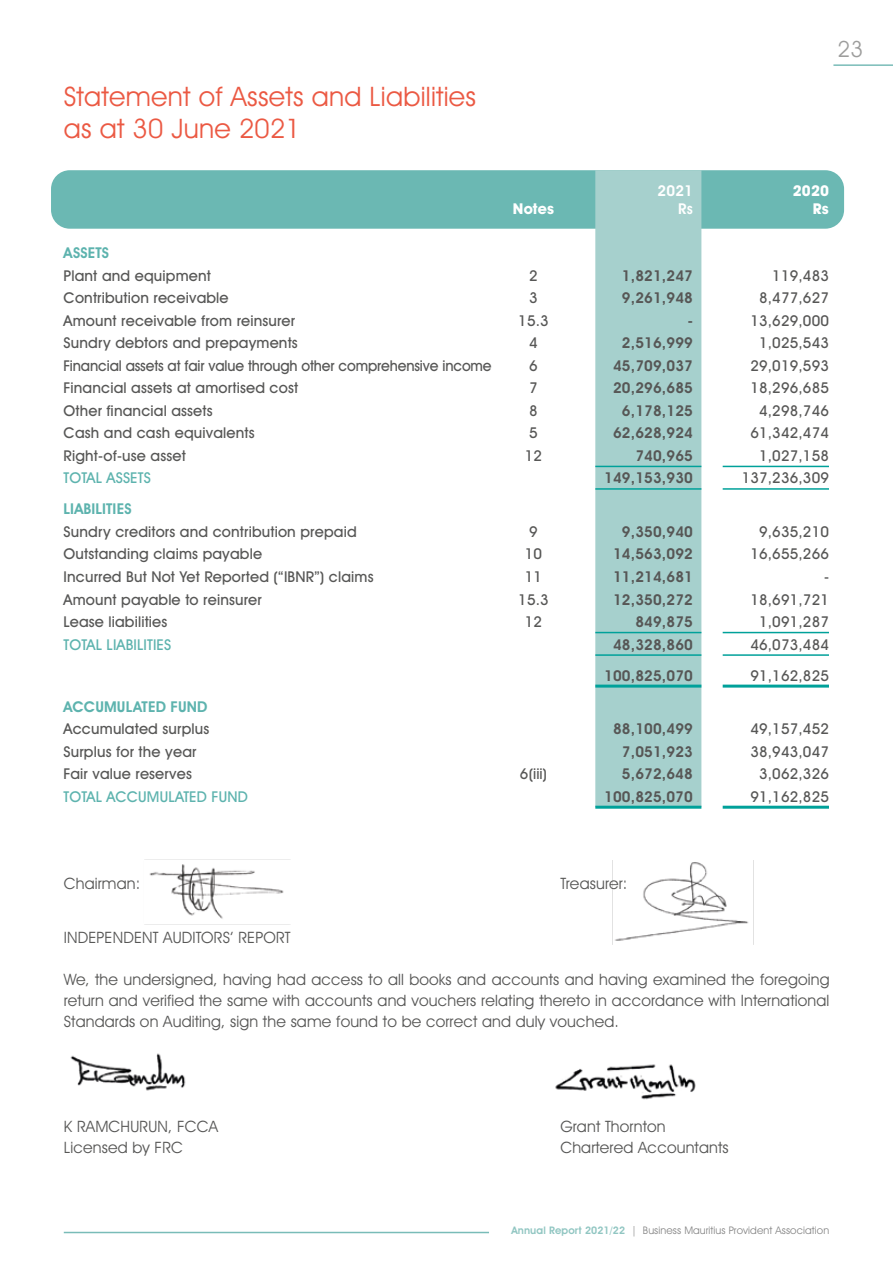
<style>
.page{position:relative;width:893px;height:1263px;background:#fff}
.page>*{position:absolute;margin:0;border:0;box-sizing:border-box;transform-origin:0 0}
.t1{font:27px/32.4px "Avant Garde IT Cby BT";letter-spacing:.01em;color:#eb5943}
.t2{font:22.5px "Avant Garde IT Cby BT";color:#9d9d9c}
.t3{font:15.75px/21px "Avant Garde IT Cby BT";letter-spacing:.01em;color:#575756;text-align:justify}
.t4{font:500 15px "Avant Garde IT Cby BT";letter-spacing:.01em;color:#575756}
.t5{font:600 15px "Avant Garde IT Cby BT";letter-spacing:.01em;color:#575756}
.t6{font:500 15px "Avant Garde IT Cby BT";letter-spacing:-.01em;color:#575756;scale:.96 1}
.t7{font:500 15px "Avant Garde IT Cby BT";letter-spacing:.01em;color:#5db3ae}
.t8{font:600 15px "Avant Garde IT Cby BT";letter-spacing:.01em;color:#5db3ae}
.t9{font:700 15px/18px "Avant Garde IT Cby BT";letter-spacing:.01em;color:#fff;text-align:right}
.t10{font:600 15px/18px "Avant Garde IT Cby BT";letter-spacing:.01em;color:#fff;text-align:right}
.t11{font:10.5px "Avant Garde IT Cby BT";letter-spacing:.01em;color:#878787}
.s1{font-weight:600;color:#91c6c2}
</style>
<div class="page">
<img style="left:612px;top:860px;width:142px;height:84px">
<img style="left:144px;top:859px;width:147px;height:66px">
<img style="left:555px;top:1064px;width:141px;height:36px">
<img style="left:70px;top:1053px;width:116px;height:38px">
<div style="left:51px;top:170px;width:793px;height:59px;background:#6bb8b3;border-radius:19px"></div>
<div style="left:595px;top:170px;width:106px;height:636px;background:#a6d0cd"></div>
<hr style="left:595px;top:466px;width:106px;height:1px;background:#00a19a">
<hr style="left:723px;top:466px;width:106px;height:1px;background:#00a19a">
<hr style="left:595px;top:488px;width:106px;height:2px;background:#00a19a">
<hr style="left:723px;top:488px;width:106px;height:2px;background:#00a19a">
<hr style="left:595px;top:632px;width:106px;height:1px;background:#00a19a">
<hr style="left:723px;top:632px;width:106px;height:1px;background:#00a19a">
<hr style="left:595px;top:654px;width:106px;height:2px;background:#00a19a">
<hr style="left:723px;top:654px;width:106px;height:2px;background:#00a19a">
<hr style="left:595px;top:806px;width:106px;height:3px;background:#00a19a">
<hr style="left:723px;top:806px;width:106px;height:3px;background:#00a19a">
<hr style="left:595px;top:685px;width:106px;height:3px;background:#00a19a">
<hr style="left:723px;top:685px;width:106px;height:3px;background:#00a19a">
<hr style="left:64px;top:1232px;width:425px;height:1px;background:#79bcb8">
<hr style="left:833px;top:64px;width:60px;height:2px;background:#79bcb8">
<h1 class="t1" style="left:64px;top:80px;width:414px">Statement of Assets and Liabilities as at 30 June 2021</h1>
<h2 class="t2" style="left:838px;top:35px;width:27px">23</h2>
<p class="t9" style="left:513px;top:199px;width:43px">Notes</p>
<p class="t10" style="left:658px;top:181px;width:37px">2021<br>Rs</p>
<p class="t9" style="left:793px;top:181px;width:38px">2020<br>Rs</p>
<p class="t8" style="left:64px;top:244px;width:47px">ASSETS</p>
<p class="t4" style="left:64px;top:266px;width:149px">Plant and equipment</p>
<p class="t4" style="left:529px;top:266px;width:10px">2</p>
<p class="t5" style="left:622px;top:266px;width:72px">1,821,247</p>
<p class="t4" style="left:772px;top:266px;width:58px">119,483</p>
<p class="t4" style="left:64px;top:289px;width:167px">Contribution receivable</p>
<p class="t4" style="left:529px;top:289px;width:10px">3</p>
<p class="t5" style="left:622px;top:289px;width:72px">9,261,948</p>
<p class="t4" style="left:759px;top:289px;width:71px">8,477,627</p>
<p class="t4" style="left:64px;top:311px;width:233px">Amount receivable from reinsurer</p>
<p class="t4" style="left:518px;top:311px;width:32px">15.3</p>
<p class="t5" style="left:688px;top:311px;width:7px">-</p>
<p class="t4" style="left:750px;top:311px;width:80px">13,629,000</p>
<p class="t4" style="left:64px;top:334px;width:236px">Sundry debtors and prepayments</p>
<p class="t4" style="left:529px;top:334px;width:10px">4</p>
<p class="t5" style="left:622px;top:334px;width:72px">2,516,999</p>
<p class="t4" style="left:759px;top:334px;width:71px">1,025,543</p>
<p class="t6" style="left:64px;top:356px;width:447px">Financial assets at fair value through other comprehensive income</p>
<p class="t4" style="left:529px;top:356px;width:10px">6</p>
<p class="t5" style="left:613px;top:356px;width:81px">45,709,037</p>
<p class="t4" style="left:750px;top:356px;width:80px">29,019,593</p>
<p class="t4" style="left:64px;top:379px;width:236px">Financial assets at amortised cost</p>
<p class="t4" style="left:529px;top:379px;width:10px">7</p>
<p class="t5" style="left:613px;top:379px;width:81px">20,296,685</p>
<p class="t4" style="left:750px;top:379px;width:80px">18,296,685</p>
<p class="t4" style="left:64px;top:401px;width:151px">Other financial assets</p>
<p class="t4" style="left:529px;top:401px;width:10px">8</p>
<p class="t5" style="left:622px;top:401px;width:72px">6,178,125</p>
<p class="t4" style="left:759px;top:401px;width:71px">4,298,746</p>
<p class="t4" style="left:64px;top:424px;width:193px">Cash and cash equivalents</p>
<p class="t4" style="left:529px;top:424px;width:10px">5</p>
<p class="t5" style="left:613px;top:424px;width:81px">62,628,924</p>
<p class="t4" style="left:750px;top:424px;width:80px">61,342,474</p>
<p class="t4" style="left:64px;top:446px;width:124px">Right-of-use asset</p>
<p class="t4" style="left:525px;top:446px;width:19px">12</p>
<p class="t5" style="left:635px;top:447px;width:59px">740,965</p>
<p class="t4" style="left:759px;top:446px;width:71px">1,027,158</p>
<p class="t7" style="left:64px;top:469px;width:89px">TOTAL ASSETS</p>
<p class="t5" style="left:604px;top:469px;width:90px">149,153,930</p>
<p class="t4" style="left:742px;top:469px;width:89px">137,236,309</p>
<p class="t8" style="left:64px;top:500px;width:69px">LIABILITIES</p>
<p class="t4" style="left:64px;top:522px;width:295px">Sundry creditors and contribution prepaid</p>
<p class="t4" style="left:529px;top:522px;width:10px">9</p>
<p class="t5" style="left:622px;top:523px;width:72px">9,350,940</p>
<p class="t4" style="left:759px;top:522px;width:71px">9,635,210</p>
<p class="t4" style="left:64px;top:545px;width:200px">Outstanding claims payable</p>
<p class="t4" style="left:525px;top:545px;width:19px">10</p>
<p class="t5" style="left:613px;top:545px;width:81px">14,563,092</p>
<p class="t4" style="left:750px;top:545px;width:80px">16,655,266</p>
<p class="t4" style="left:64px;top:567px;width:311px">Incurred But Not Yet Reported (“IBNR”) claims</p>
<p class="t4" style="left:525px;top:567px;width:19px">11</p>
<p class="t5" style="left:613px;top:568px;width:81px">11,214,681</p>
<p class="t4" style="left:824px;top:567px;width:6px">-</p>
<p class="t4" style="left:64px;top:590px;width:200px">Amount payable to reinsurer</p>
<p class="t4" style="left:518px;top:590px;width:32px">15.3</p>
<p class="t5" style="left:613px;top:590px;width:81px">12,350,272</p>
<p class="t4" style="left:750px;top:590px;width:80px">18,691,721</p>
<p class="t4" style="left:64px;top:613px;width:105px">Lease liabilities</p>
<p class="t4" style="left:525px;top:613px;width:19px">12</p>
<p class="t5" style="left:635px;top:613px;width:59px">849,875</p>
<p class="t4" style="left:759px;top:613px;width:71px">1,091,287</p>
<p class="t7" style="left:64px;top:635px;width:109px">TOTAL LIABILITIES</p>
<p class="t5" style="left:613px;top:635px;width:81px">48,328,860</p>
<p class="t4" style="left:750px;top:635px;width:80px">46,073,484</p>
<p class="t5" style="left:604px;top:666px;width:90px">100,825,070</p>
<p class="t4" style="left:750px;top:666px;width:80px">91,162,825</p>
<p class="t8" style="left:64px;top:697px;width:145px">ACCUMULATED FUND</p>
<p class="t4" style="left:64px;top:720px;width:147px">Accumulated surplus</p>
<p class="t5" style="left:613px;top:720px;width:81px">88,100,499</p>
<p class="t4" style="left:750px;top:720px;width:80px">49,157,452</p>
<p class="t4" style="left:64px;top:742px;width:134px">Surplus for the year</p>
<p class="t5" style="left:622px;top:742px;width:72px">7,051,923</p>
<p class="t4" style="left:750px;top:742px;width:80px">38,943,047</p>
<p class="t4" style="left:64px;top:765px;width:130px">Fair value reserves</p>
<p class="t4" style="left:520px;top:765px;width:29px">6(iii)</p>
<p class="t5" style="left:622px;top:765px;width:72px">5,672,648</p>
<p class="t4" style="left:759px;top:765px;width:71px">3,062,326</p>
<p class="t7" style="left:64px;top:787px;width:186px">TOTAL ACCUMULATED FUND</p>
<p class="t5" style="left:604px;top:787px;width:90px">100,825,070</p>
<p class="t4" style="left:750px;top:787px;width:80px">91,162,825</p>
<p class="t3" style="left:64px;top:873px;width:78px">Chairman:</p>
<p class="t3" style="left:560px;top:873px;width:69px">Treasurer:</p>
<p class="t3" style="left:64px;top:927px;width:228px">INDEPENDENT AUDITORS’ REPORT</p>
<p class="t3" style="left:64px;top:969px;width:767px">We, the undersigned, having had access to all books and accounts and having examined the foregoing return and verified the same with accounts and vouchers relating thereto in accordance with International Standards on Auditing, sign the same found to be correct and duly vouched.</p>
<p class="t3" style="left:64px;top:1116px;width:156px">K RAMCHURUN, FCCA</p>
<p class="t3" style="left:560px;top:1116px;width:107px">Grant Thornton</p>
<p class="t3" style="left:64px;top:1137px;width:121px">Licensed by FRC</p>
<p class="t3" style="left:560px;top:1137px;width:170px">Chartered Accountants</p>
<p class="t11" style="left:511px;top:1224px;width:319px"><span class="s1">Annual Report 2021/22</span> | Business Mauritius Provident Association</p>
</div>
